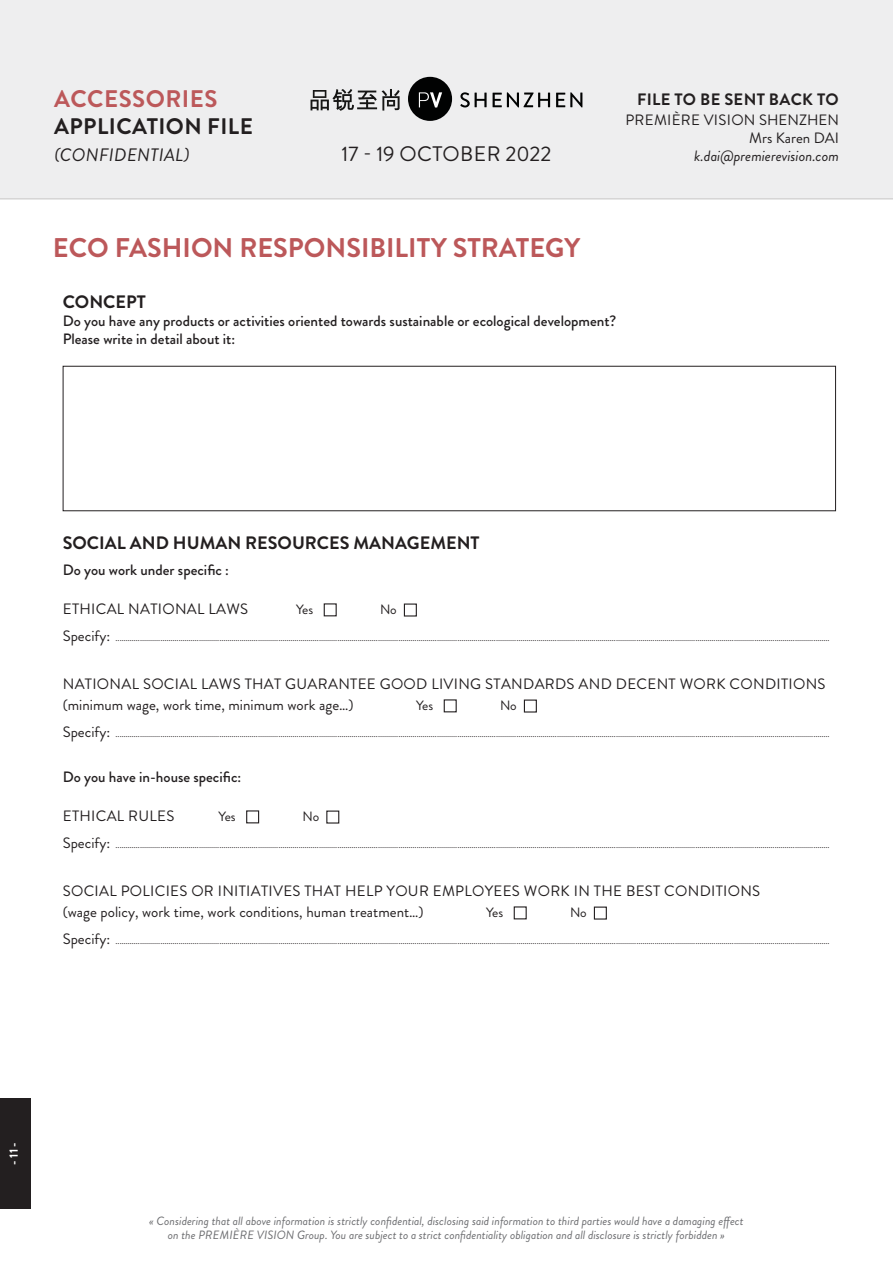
<style>
.page{position:relative;width:893px;height:1263px;background:#fff}
.page>*{position:absolute;margin:0;border:0;box-sizing:border-box;transform-origin:0 0}
.TITRE{font:700 27px "Brandon Grotesque";color:#bc585a}
.t1{font:700 24px "Brandon Grotesque";letter-spacing:.02em;color:#bc585a}
.t2{font:700 22.5px "Brandon Grotesque";letter-spacing:.02em;color:#231f20}
.t3{font:21px "Brandon Grotesque";letter-spacing:.01em;color:#231f20}
.t4{font:700 18px "Brandon Grotesque";color:#231f20}
.t5{font:italic 18px "Brandon Grotesque";letter-spacing:.02em;color:#231f20}
.t6{font:700 16.5px "Brandon Grotesque";letter-spacing:.02em;color:#231f20}
.Normal_e{font:15px "Brandon Grotesque";letter-spacing:.02em;color:#231f20}
.t7{font:500 15px "Brandon Grotesque";color:#231f20}
.Normal_e-2{font:15px/18px "Brandon Grotesque";color:#231f20;text-align:right}
.t8{font:italic 15px "Brandon Grotesque";color:#231f20}
.t9{font:13.5px "Brandon Grotesque";letter-spacing:-.02em;color:#231f20}
.t10{font:italic 12px/14.4px "Brandon Grotesque";color:#6c6d70;text-align:center}
.t11{font:700 12px "Brandon Grotesque";color:#fff}
.Normal_e-3{font:9px "Brandon Grotesque";color:#231f20}
.s1{font-size:15px}
</style>
<div class="page">
<div style="left:0;top:0;width:893px;height:198px;background:#eeeeef"></div>
<div style="left:0;top:1098px;width:31px;height:111px;background:#231f20"></div>
<hr style="left:0;top:198px;width:893px;height:2px;background:#231f20">
<svg style="left:460px;top:92px;width:122px;height:15px"></svg>
<div style="left:408px;top:77px;width:44px;height:44px;background:#010202;border-radius:50%"></div>
<svg style="left:419px;top:92px;width:23px;height:15px"></svg>
<svg style="left:311px;top:89px;width:89px;height:22px"></svg>
<div style="left:63px;top:366px;width:773px;height:145px;border:1px solid #231f20"></div>
<div style="left:324px;top:603px;width:13px;height:13px;border:1px solid #231f20"></div>
<div style="left:404px;top:603px;width:13px;height:13px;border:1px solid #231f20"></div>
<div style="left:444px;top:699px;width:13px;height:13px;border:1px solid #231f20"></div>
<div style="left:524px;top:699px;width:13px;height:13px;border:1px solid #231f20"></div>
<div style="left:246px;top:810px;width:13px;height:13px;border:1px solid #231f20"></div>
<div style="left:326px;top:810px;width:13px;height:13px;border:1px solid #231f20"></div>
<div style="left:514px;top:906px;width:13px;height:13px;border:1px solid #231f20"></div>
<div style="left:594px;top:906px;width:13px;height:13px;border:1px solid #231f20"></div>
<h2 class="t1" style="left:54px;top:81px;width:165px">ACCESSORIES</h2>
<h3 class="t2" style="left:54px;top:110px;width:200px">APPLICATION FILE</h3>
<h3 class="t5" style="left:54px;top:142px;width:137px">(CONFIDENTIAL)</h3>
<h3 class="t3" style="left:342px;top:139px;width:211px">17 - 19 OCTOBER 2022</h3>
<h3 class="t6" style="left:637px;top:88px;width:203px">FILE TO BE SENT BACK TO</h3>
<h3 class="Normal_e-2" style="left:625px;top:111px;width:215px">PREMIÈRE VISION SHENZHEN<br>Mrs Karen DAI</h3>
<h3 class="t8" style="left:694px;top:145px;width:146px">k.dai@premierevision.com</h3>
<p class="TITRE" style="left:53px;top:229px;width:529px">ECO FASHION RESPONSIBILITY STRATEGY</p>
<p class="t4" style="left:63px;top:289px;width:85px">CONCEPT</p>
<p class="t7" style="left:63px;top:310px;width:555px">Do you have any products or activities oriented towards sustainable or ecological development?</p>
<p class="t7" style="left:63px;top:328px;width:174px">Please write in detail about it:</p>
<p class="t4" style="left:63px;top:530px;width:418px">SOCIAL AND HUMAN RESOURCES MANAGEMENT</p>
<p class="t7" style="left:63px;top:560px;width:168px">Do you work under specific :</p>
<p class="Normal_e" style="left:63px;top:599px;width:187px">ETHICAL NATIONAL LAWS</p>
<p class="t9" style="left:296px;top:600px;width:19px">Yes</p>
<p class="t9" style="left:380px;top:600px;width:18px">No</p>
<p class="Normal_e-3" style="left:63px;top:632px;width:768px"><span class="s1">Specify:</span> ...............................................................................................................................................................................................................................................................................................................................................................</p>
<p class="Normal_e" style="left:63px;top:674px;width:764px">NATIONAL SOCIAL LAWS THAT GUARANTEE GOOD LIVING STANDARDS AND DECENT WORK CONDITIONS</p>
<p class="Normal_e-2" style="left:63px;top:696px;width:293px">(minimum wage, work time, minimum work age…)</p>
<p class="t9" style="left:416px;top:696px;width:19px">Yes</p>
<p class="t9" style="left:500px;top:696px;width:18px">No</p>
<p class="Normal_e-3" style="left:63px;top:728px;width:768px"><span class="s1">Specify:</span> ...............................................................................................................................................................................................................................................................................................................................................................</p>
<p class="t7" style="left:63px;top:767px;width:180px">Do you have in-house specific:</p>
<p class="Normal_e" style="left:63px;top:806px;width:113px">ETHICAL RULES</p>
<p class="t9" style="left:218px;top:807px;width:19px">Yes</p>
<p class="t9" style="left:302px;top:807px;width:18px">No</p>
<p class="Normal_e-3" style="left:63px;top:839px;width:768px"><span class="s1">Specify:</span> ...............................................................................................................................................................................................................................................................................................................................................................</p>
<p class="Normal_e" style="left:63px;top:881px;width:699px">SOCIAL POLICIES OR INITIATIVES THAT HELP YOUR EMPLOYEES WORK IN THE BEST CONDITIONS</p>
<p class="Normal_e-2" style="left:63px;top:903px;width:363px">(wage policy, work time, work conditions, human treatment…)</p>
<p class="t9" style="left:486px;top:903px;width:19px">Yes</p>
<p class="t9" style="left:570px;top:903px;width:18px">No</p>
<p class="Normal_e-3" style="left:63px;top:935px;width:768px"><span class="s1">Specify:</span> ...............................................................................................................................................................................................................................................................................................................................................................</p>
<h3 class="t11" style="left:5px;top:1165px;width:24px;rotate:-90deg">- 11 -</h3>
<p class="t10" style="left:149px;top:1214px;width:596px">« Considering that all above information is strictly confidential, disclosing said information to third parties would have a damaging effect on the PREMIÈRE VISION Group. You are subject to a strict confidentiality obligation and all disclosure is strictly forbidden »</p>
</div>
